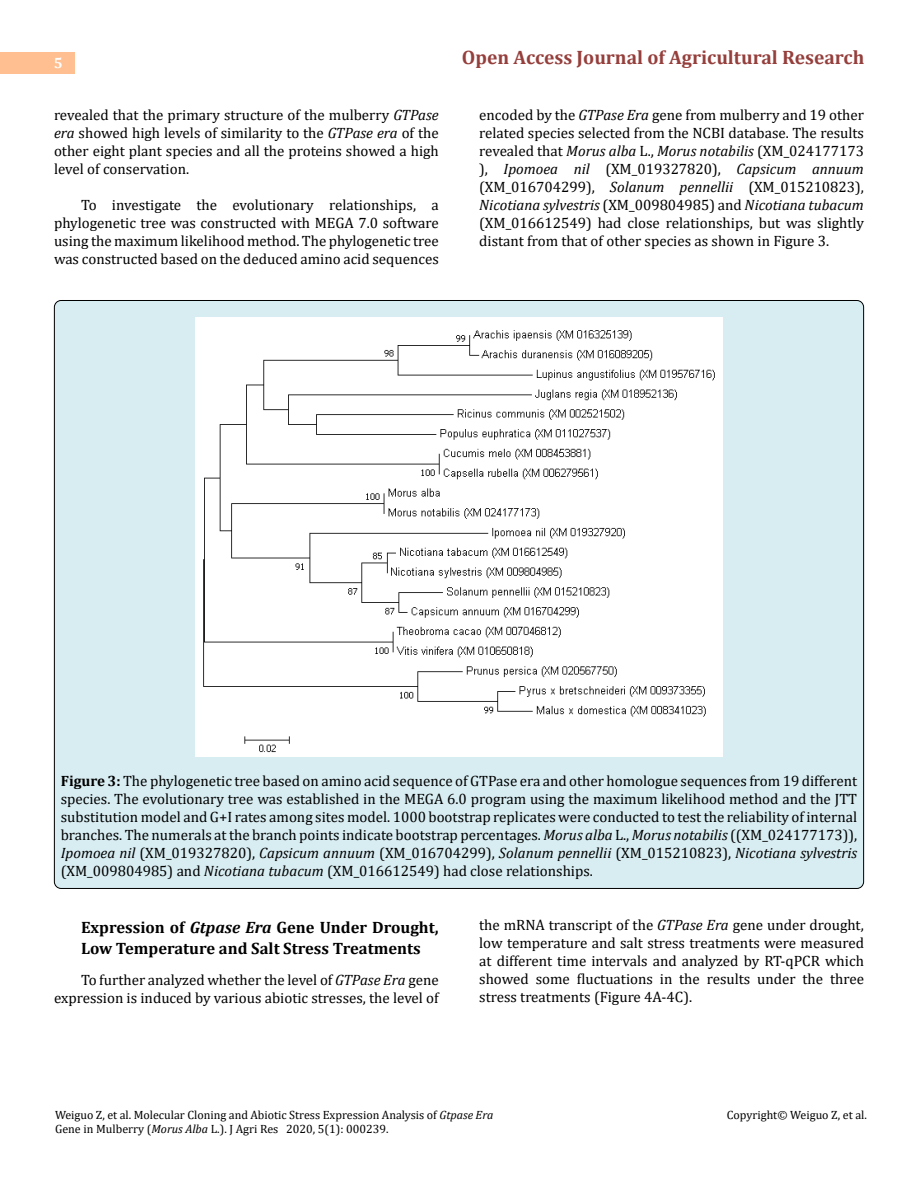
<style>
.page{position:relative;width:918px;height:1188px;background:#fff}
.page>*{position:absolute;margin:0;border:0;box-sizing:border-box;transform-origin:0 0}
.t1{font:700 19.5px "Cambria";color:#953f3c}
.t2{font:700 16.5px/21px "Cambria";color:#000}
.t3{font:15px/18px "Cambria";color:#000;text-align:justify}
.t4{font:700 15px "Cambria";color:#fff}
.t5{font:12px/14.4px "Cambria";color:#000}
.s1{font-style:italic}
.s2{font-weight:700}
</style>
<div class="page">
<div style="left:0;top:52px;width:74px;height:21px;background:#ffbf91"></div>
<div style="left:54px;top:300px;width:810px;height:588px;background:#d8edf2;border-radius:7px"></div>
<img style="left:196px;top:318px;width:526px;height:438px">
<p class="t4" style="left:54px;top:53px;width:10px">5</p>
<p class="t3" style="left:54px;top:105px;width:386px">revealed that the primary structure of the mulberry <span class="s1">GTPase era</span> showed high levels of similarity to the <span class="s1">GTPase era</span> of the other eight plant species and all the proteins showed a high level of conservation.</p>
<p class="t3" style="left:54px;top:195px;width:386px;text-indent:27px">To investigate the evolutionary relationships, a phylogenetic tree was constructed with MEGA 7.0 software using the maximum likelihood method. The phylogenetic tree was constructed based on the deduced amino acid sequences</p>
<h1 class="t1" style="left:462px;top:44px;width:404px">Open Access Journal of Agricultural Research</h1>
<p class="t3" style="left:479px;top:105px;width:386px">encoded by the <span class="s1">GTPase Era</span> gene from mulberry and 19 other related species selected from the NCBI database. The results revealed that <span class="s1">Morus alba</span> L., <span class="s1">Morus notabilis</span> (XM_024177173 ), <span class="s1">Ipomoea nil</span> (XM_019327820), <span class="s1">Capsicum annuum </span>(XM_016704299), <span class="s1">Solanum pennellii</span> (XM_015210823), <span class="s1">Nicotiana sylvestris</span> (XM_009804985) and <span class="s1">Nicotiana tubacum </span>(XM_016612549) had close relationships, but was slightly distant from that of other species as shown in Figure 3.</p>
<p class="t3" style="left:61px;top:771px;width:798px"><span class="s2">Figure 3:</span> The phylogenetic tree based on amino acid sequence of GTPase era and other homologue sequences from 19 different species. The evolutionary tree was established in the MEGA 6.0 program using the maximum likelihood method and the JTT substitution model and G+I rates among sites model. 1000 bootstrap replicates were conducted to test the reliability of internal branches. The numerals at the branch points indicate bootstrap percentages. <span class="s1">Morus alba</span> L., <span class="s1">Morus notabilis</span> ((XM_024177173)), <span class="s1">Ipomoea nil</span> (XM_019327820), <span class="s1">Capsicum annuum</span> (XM_016704299), <span class="s1">Solanum pennellii</span> (XM_015210823), <span class="s1">Nicotiana sylvestris </span>(XM_009804985) and <span class="s1">Nicotiana tubacum</span> (XM_016612549) had close relationships.</p>
<p class="t2" style="left:81px;top:916px;width:359px">Expression of <span class="s1">Gtpase Era</span> Gene Under Drought,<br>Low Temperature and Salt Stress Treatments</p>
<p class="t3" style="left:54px;top:971px;width:386px;text-align:right">To further analyzed whether the level of <span class="s1">GTPase Era</span> gene expression is induced by various abiotic stresses, the level of</p>
<p class="t3" style="left:479px;top:915px;width:386px">the mRNA transcript of the <span class="s1">GTPase Era</span> gene under drought, low temperature and salt stress treatments were measured at different time intervals and analyzed by RT-qPCR which showed some fluctuations in the results under the three stress treatments (Figure 4A-4C).</p>
<p class="t5" style="left:55px;top:1108px;width:440px">Weiguo Z, et al. Molecular Cloning and Abiotic Stress Expression Analysis of <span class="s1">Gtpase Era<br></span>Gene in Mulberry (<span class="s1">Morus Alba</span> L.). J Agri Res 2020, 5(1): 000239.</p>
<p class="t5" style="left:727px;top:1108px;width:142px">Copyright© Weiguo Z, et al.</p>
</div>
